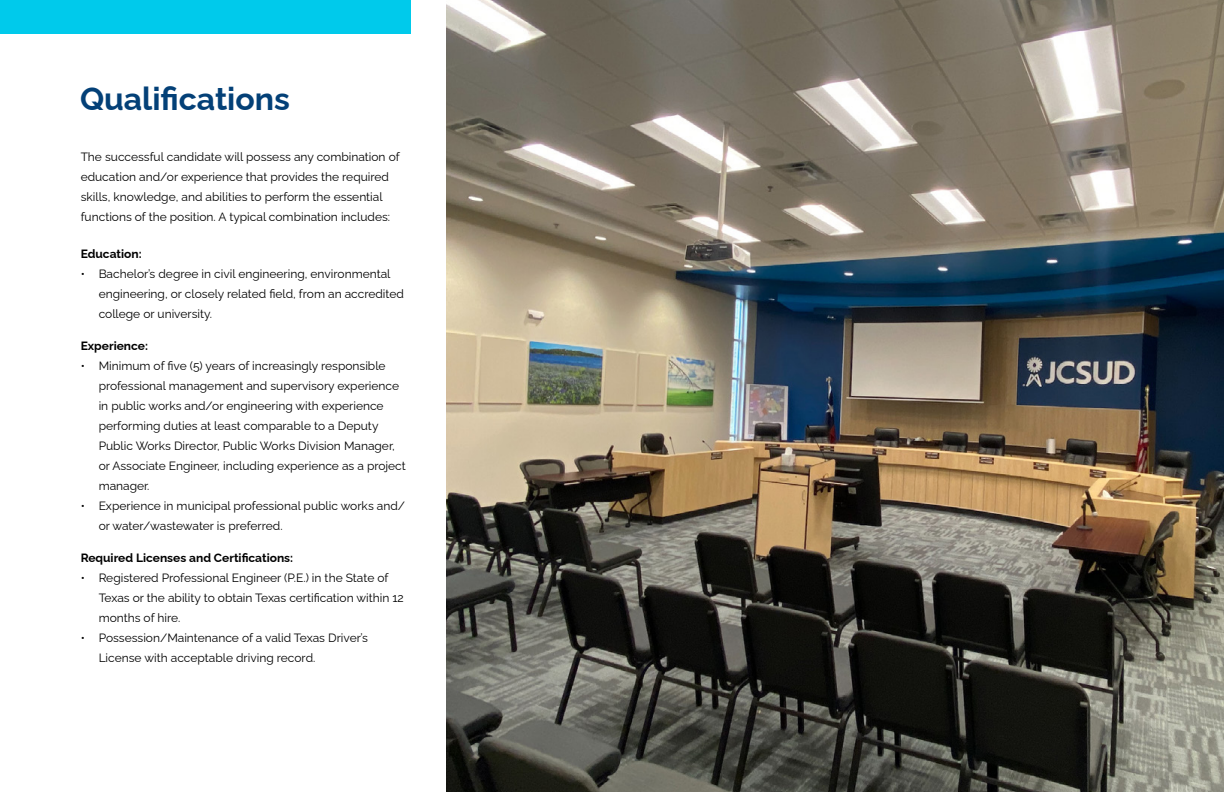
<style>
.page{position:relative;width:1224px;height:792px;background:#fff}
.page>*{position:absolute;margin:0;border:0;box-sizing:border-box;transform-origin:0 0}
.t1{font:700 32px "Raleway";color:#034077}
.t2{font:12px/20px "Raleway";color:#000}
.t3{font:700 12px "Raleway";color:#000}
</style>
<div class="page">
<img style="left:447px;top:0;width:777px;height:792px">
<div style="left:0;top:0;width:411px;height:33px;background:#00caeb"></div>
<h1 class="t1" style="left:80px;top:73px;width:212px">Qualifications</h1>
<p class="t2" style="left:81px;top:146px;width:321px">The successful candidate will possess any combination of education and/or experience that provides the required skills, knowledge, and abilities to perform the essential functions of the position. A typical combination includes:</p>
<p class="t3" style="left:81px;top:244px;width:62px">Education:</p>
<p class="t2" style="left:99px;top:263px;width:307px;text-indent:-18px">• Bachelor’s degree in civil engineering, environmental engineering, or closely related field, from an accredited college or university.</p>
<p class="t3" style="left:81px;top:336px;width:69px">Experience:</p>
<p class="t2" style="left:99px;top:355px;width:309px;text-indent:-18px">• Minimum of five (5) years of increasingly responsible professional management and supervisory experience in public works and/or engineering with experience performing duties at least comparable to a Deputy Public Works Director, Public Works Division Manager, or Associate Engineer, including experience as a project manager.</p>
<p class="t2" style="left:99px;top:495px;width:308px;text-indent:-18px">• Experience in municipal professional public works and/ or water/wastewater is preferred.</p>
<p class="t3" style="left:81px;top:549px;width:214px">Required Licenses and Certifications:</p>
<p class="t2" style="left:99px;top:567px;width:307px;text-indent:-18px">• Registered Professional Engineer (P.E.) in the State of<br>Texas or the ability to obtain Texas certification within 12 months of hire.</p>
<p class="t2" style="left:99px;top:627px;width:271px;text-indent:-18px">• Possession/Maintenance of a valid Texas Driver’s<br>License with acceptable driving record.</p>
</div>
